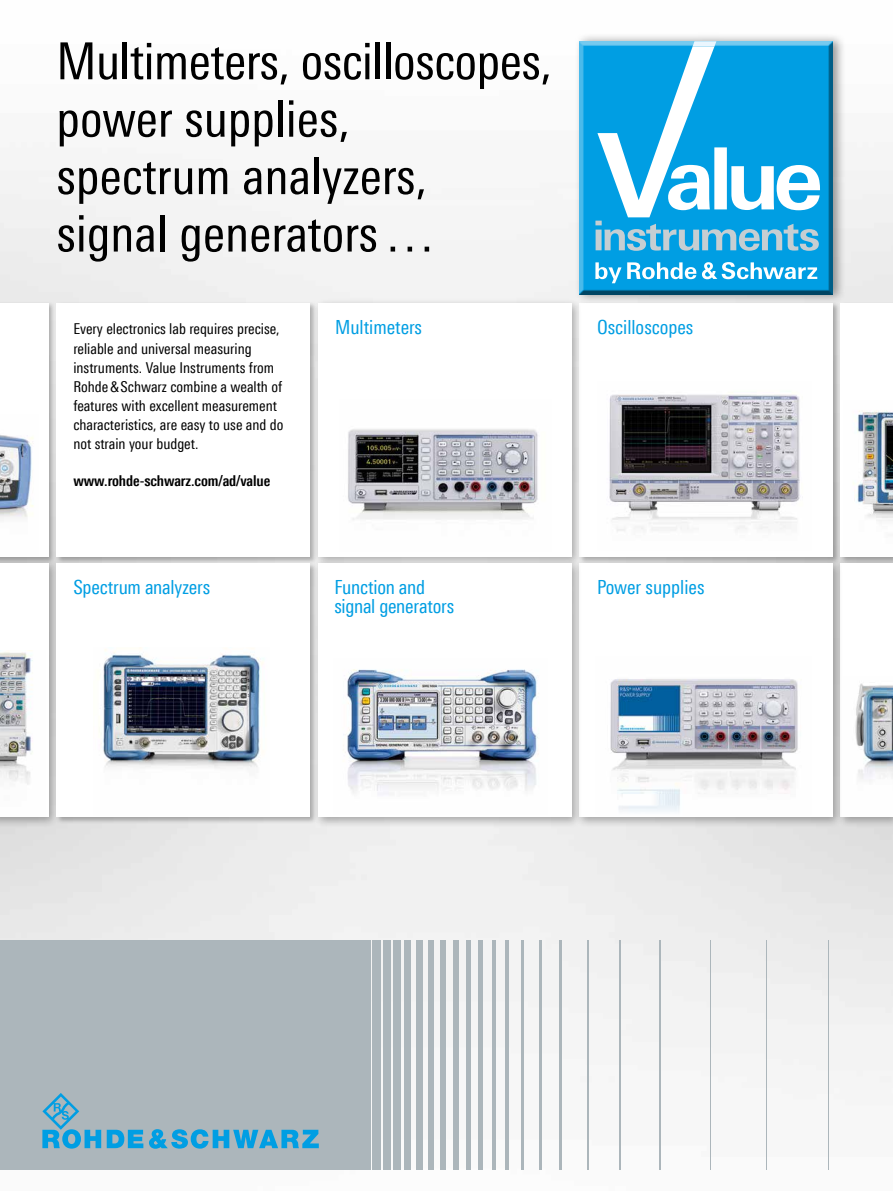
<style>
.page{position:relative;width:893px;height:1191px;background:#fff}
.page>*{position:absolute;margin:0;border:0;box-sizing:border-box;transform-origin:0 0}
.t1{font:51px "Linotype Univers 420 Cn";color:#000}
._03-Subhead_Deutsch{font:19.5px "Linotype Univers 420 Cn";letter-spacing:-.005em;color:#009ee3}
.t2{font:15px/19.2px "Linotype Univers 420 Cn";color:#000}
.t3{font:700 15px "Linotype Univers 620 Cn";letter-spacing:-.005em;color:#000}
</style>
<div class="page">
<div style="left:0;top:301px;width:56px;height:263px;background:#000;opacity:.29"></div>
<div style="left:0;top:303px;width:48px;height:253px;background:#fff"></div>
<div style="left:55px;top:301px;width:262px;height:263px;background:#000;opacity:.29"></div>
<div style="left:56px;top:303px;width:254px;height:253px;background:#fff"></div>
<div style="left:839px;top:302px;width:54px;height:262px;background:#000;opacity:.29"></div>
<div style="left:841px;top:303px;width:52px;height:253px;background:#fff"></div>
<div style="left:0;top:558px;width:59px;height:270px;background:#000;opacity:.3"></div>
<div style="left:0;top:563px;width:48px;height:254px;background:#fff"></div>
<div style="left:835px;top:558px;width:58px;height:270px;background:#000;opacity:.3"></div>
<div style="left:841px;top:563px;width:52px;height:254px;background:#fff"></div>
<div style="left:578px;top:301px;width:262px;height:263px;background:#000;opacity:.29"></div>
<div style="left:579px;top:303px;width:254px;height:253px;background:#fff"></div>
<img style="left:609px;top:392px;width:191px;height:140px">
<div style="left:55px;top:562px;width:262px;height:262px;background:#000;opacity:.29"></div>
<div style="left:56px;top:563px;width:254px;height:254px;background:#fff"></div>
<img style="left:99px;top:647px;width:165px;height:121px">
<div style="left:313px;top:298px;width:269px;height:269px;background:#000;opacity:.3"></div>
<div style="left:318px;top:303px;width:253px;height:253px;background:#fff"></div>
<img style="left:348px;top:429px;width:190px;height:91px">
<div style="left:574px;top:558px;width:269px;height:270px;background:#000;opacity:.3"></div>
<div style="left:579px;top:563px;width:253px;height:254px;background:#fff"></div>
<img style="left:610px;top:679px;width:188px;height:133px">
<div style="left:313px;top:558px;width:269px;height:270px;background:#000;opacity:.3"></div>
<div style="left:318px;top:563px;width:253px;height:254px;background:#fff"></div>
<img style="left:343px;top:669px;width:196px;height:126px">
<img style="left:853px;top:410px;width:40px;height:111px">
<img style="left:0;top:650px;width:33px;height:135px">
<img style="left:842px;top:677px;width:51px;height:139px">
<img style="left:0;top:435px;width:34px;height:84px">
<div style="left:362px;top:940px;width:9px;height:229px;background:#acb6bb"></div>
<div style="left:372px;top:940px;width:9px;height:229px;background:#acb6bb"></div>
<div style="left:383px;top:940px;width:7px;height:229px;background:#acb6bb"></div>
<div style="left:393px;top:940px;width:7px;height:229px;background:#acb6bb"></div>
<div style="left:404px;top:940px;width:7px;height:229px;background:#acb6bb"></div>
<div style="left:416px;top:940px;width:6px;height:229px;background:#acb6bb"></div>
<div style="left:428px;top:940px;width:6px;height:229px;background:#acb6bb"></div>
<div style="left:441px;top:940px;width:5px;height:229px;background:#acb6bb"></div>
<div style="left:453px;top:940px;width:5px;height:229px;background:#acb6bb"></div>
<div style="left:466px;top:940px;width:5px;height:229px;background:#acb6bb"></div>
<hr style="left:479px;top:940px;width:4px;height:229px;background:#acb6bb">
<hr style="left:492px;top:940px;width:4px;height:229px;background:#acb6bb">
<hr style="left:506px;top:940px;width:3px;height:229px;background:#acb6bb">
<hr style="left:521px;top:940px;width:3px;height:229px;background:#acb6bb">
<hr style="left:539px;top:940px;width:2px;height:229px;background:#acb6bb">
<hr style="left:559px;top:940px;width:2px;height:229px;background:#acb6bb">
<hr style="left:587px;top:940px;width:1px;height:229px;background:#acb6bb">
<hr style="left:620px;top:940px;width:1px;height:229px;background:#acb6bb">
<hr style="left:659px;top:940px;width:1px;height:229px;background:#acb6bb">
<hr style="left:710px;top:940px;width:1px;height:229px;background:#acb6bb">
<hr style="left:766px;top:940px;width:1px;height:229px;background:#acb6bb">
<hr style="left:828px;top:940px;width:1px;height:229px;background:#acb6bb">
<div style="left:0;top:940px;width:361px;height:229px;background:#acb6bb"></div>
<svg style="left:107px;top:1129px;width:36px;height:19px"></svg>
<svg style="left:42px;top:1093px;width:59px;height:55px"></svg>
<svg style="left:149px;top:1129px;width:170px;height:19px"></svg>
<div style="left:575px;top:32px;width:271px;height:272px;background:#000;opacity:.4"></div>
<svg style="left:579px;top:41px;width:254px;height:254px;background:#0793d0"></svg>
<svg style="left:595px;top:262px;width:222px;height:21px"></svg>
<svg style="left:595px;top:41px;width:225px;height:210px"></svg>
<p class="t1" style="left:56px;top:31px;width:497px">Multimeters, oscilloscopes,</p>
<p class="t1" style="left:56px;top:89px;width:295px">power supplies,</p>
<p class="t1" style="left:56px;top:146px;width:372px">spectrum analyzers,</p>
<p class="t1" style="left:56px;top:204px;width:380px">signal generators…</p>
<p class="t2" style="left:73px;top:319px;width:212px">Every electronics lab requires precise, reliable and universal measuring instruments. Value Instruments from Rohde&amp;Schwarz combine a wealth of features with excellent measurement characteristics, are easy to use and do not strain your budget.</p>
<p class="t3" style="left:73px;top:472px;width:198px">www.rohde-schwarz.com/ad/value</p>
<p class="_03-Subhead_Deutsch" style="left:335px;top:316px;width:89px">Multimeters</p>
<p class="_03-Subhead_Deutsch" style="left:597px;top:316px;width:98px">Oscilloscopes</p>
<p class="_03-Subhead_Deutsch" style="left:73px;top:576px;width:138px">Spectrum analyzers</p>
<p class="_03-Subhead_Deutsch" style="left:334px;top:576px;width:92px">Function and</p>
<p class="_03-Subhead_Deutsch" style="left:597px;top:576px;width:109px">Power supplies</p>
<p class="_03-Subhead_Deutsch" style="left:334px;top:595px;width:122px">signal generators</p>
</div>
